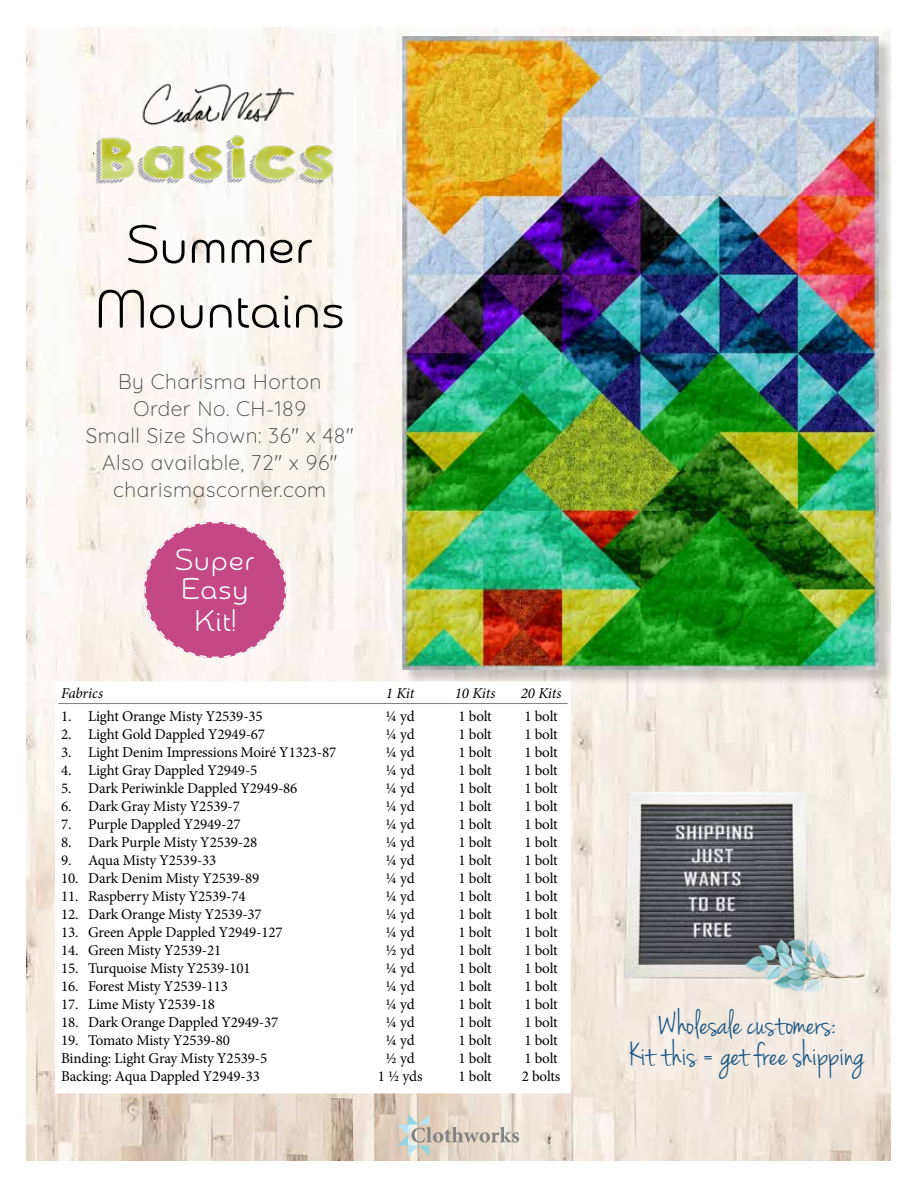
<style>
.page{position:relative;width:918px;height:1188px;background:#fff}
.page>*{position:absolute;margin:0;border:0;box-sizing:border-box;transform-origin:0 0}
.t1{font:300 54px/64.8px "Chennai";color:#000;text-align:center}
.t2{font:36px/31.5px "Jenna Sue";color:#1c5682;text-align:center}
.t3{font:300 30px/28.5px "Chennai";letter-spacing:.025em;color:#fff}
.t4{font:300 21px/27px "Quicksand";letter-spacing:.025em;color:#404040;text-align:center}
.t5{font:15px "Minion Pro";letter-spacing:-.01em;color:#000}
.t6{font:italic 15px "Minion Pro";letter-spacing:-.01em;color:#000}
</style>
<div class="page">
<img style="left:27px;top:27px;width:864px;height:1134px">
<div style="left:404px;top:37px;width:490px;height:648px;background:#000;opacity:.2"></div>
<img style="left:403px;top:37px;width:476px;height:633px">
<svg style="left:144px;top:521px;width:143px;height:138px;background:#d1729e"></svg>
<svg style="left:397px;top:1114px;width:122px;height:42px;background:#d5cfc3"></svg>
<div style="left:58px;top:684px;width:510px;height:406px;background:#fff"></div>
<hr style="left:58px;top:703px;width:510px;height:1px;background:#808080">
<img style="left:94px;top:131px;width:243px;height:59px">
<img style="left:136px;top:71px;width:159px;height:60px">
<img style="left:617px;top:782px;width:202px;height:211px">
<img style="left:746px;top:938px;width:119px;height:55px">
<h1 class="t1" style="left:95px;top:213px;width:251px">Summer<br>Mountains</h1>
<h3 class="t4" style="left:86px;top:366px;width:270px">By Charisma Horton<br>Order No. CH-189<br>Small Size Shown: 36" x 48"<br>Also available, 72" x 96" charismascorner.com</h3>
<h3 class="t3" style="left:175px;top:546px;width:81px">Super<br>Easy</h3>
<h3 class="t3" style="left:194px;top:607px;width:42px">Kit!</h3>
<p class="t6" style="left:61px;top:683px;width:44px">Fabrics</p>
<p class="t6" style="left:386px;top:683px;width:30px">1 Kit</p>
<p class="t6" style="left:455px;top:683px;width:42px">10 Kits</p>
<p class="t6" style="left:521px;top:683px;width:42px">20 Kits</p>
<p class="t5" style="left:61px;top:706px;width:203px">1. Light Orange Misty Y2539-35</p>
<p class="t5" style="left:386px;top:706px;width:31px">¼ yd</p>
<p class="t5" style="left:458px;top:706px;width:35px">1 bolt</p>
<p class="t5" style="left:524px;top:706px;width:35px">1 bolt</p>
<p class="t5" style="left:61px;top:724px;width:206px">2. Light Gold Dappled Y2949-67</p>
<p class="t5" style="left:386px;top:724px;width:31px">¼ yd</p>
<p class="t5" style="left:458px;top:724px;width:35px">1 bolt</p>
<p class="t5" style="left:524px;top:724px;width:35px">1 bolt</p>
<p class="t5" style="left:61px;top:742px;width:277px">3. Light Denim Impressions Moiré Y1323-87</p>
<p class="t5" style="left:386px;top:742px;width:31px">¼ yd</p>
<p class="t5" style="left:458px;top:742px;width:35px">1 bolt</p>
<p class="t5" style="left:524px;top:742px;width:35px">1 bolt</p>
<p class="t5" style="left:61px;top:760px;width:198px">4. Light Gray Dappled Y2949-5</p>
<p class="t5" style="left:386px;top:760px;width:31px">¼ yd</p>
<p class="t5" style="left:458px;top:760px;width:35px">1 bolt</p>
<p class="t5" style="left:524px;top:760px;width:35px">1 bolt</p>
<p class="t5" style="left:61px;top:778px;width:238px">5. Dark Periwinkle Dappled Y2949-86</p>
<p class="t5" style="left:386px;top:778px;width:31px">¼ yd</p>
<p class="t5" style="left:458px;top:778px;width:35px">1 bolt</p>
<p class="t5" style="left:524px;top:778px;width:35px">1 bolt</p>
<p class="t5" style="left:61px;top:796px;width:180px">6. Dark Gray Misty Y2539-7</p>
<p class="t5" style="left:386px;top:796px;width:31px">¼ yd</p>
<p class="t5" style="left:458px;top:796px;width:35px">1 bolt</p>
<p class="t5" style="left:524px;top:796px;width:35px">1 bolt</p>
<p class="t5" style="left:61px;top:814px;width:181px">7. Purple Dappled Y2949-27</p>
<p class="t5" style="left:386px;top:814px;width:31px">¼ yd</p>
<p class="t5" style="left:458px;top:814px;width:35px">1 bolt</p>
<p class="t5" style="left:524px;top:814px;width:35px">1 bolt</p>
<p class="t5" style="left:61px;top:832px;width:198px">8. Dark Purple Misty Y2539-28</p>
<p class="t5" style="left:386px;top:832px;width:31px">¼ yd</p>
<p class="t5" style="left:458px;top:832px;width:35px">1 bolt</p>
<p class="t5" style="left:524px;top:832px;width:35px">1 bolt</p>
<p class="t5" style="left:61px;top:850px;width:157px">9. Aqua Misty Y2539-33</p>
<p class="t5" style="left:386px;top:850px;width:31px">¼ yd</p>
<p class="t5" style="left:458px;top:850px;width:35px">1 bolt</p>
<p class="t5" style="left:524px;top:850px;width:35px">1 bolt</p>
<p class="t5" style="left:61px;top:868px;width:200px">10. Dark Denim Misty Y2539-89</p>
<p class="t5" style="left:386px;top:868px;width:31px">¼ yd</p>
<p class="t5" style="left:458px;top:868px;width:35px">1 bolt</p>
<p class="t5" style="left:524px;top:868px;width:35px">1 bolt</p>
<p class="t5" style="left:61px;top:886px;width:186px">11. Raspberry Misty Y2539-74</p>
<p class="t5" style="left:386px;top:886px;width:31px">¼ yd</p>
<p class="t5" style="left:458px;top:886px;width:35px">1 bolt</p>
<p class="t5" style="left:524px;top:886px;width:35px">1 bolt</p>
<p class="t5" style="left:61px;top:904px;width:202px">12. Dark Orange Misty Y2539-37</p>
<p class="t5" style="left:386px;top:904px;width:31px">¼ yd</p>
<p class="t5" style="left:458px;top:904px;width:35px">1 bolt</p>
<p class="t5" style="left:524px;top:904px;width:35px">1 bolt</p>
<p class="t5" style="left:61px;top:922px;width:223px">13. Green Apple Dappled Y2949-127</p>
<p class="t5" style="left:386px;top:922px;width:31px">¼ yd</p>
<p class="t5" style="left:458px;top:922px;width:35px">1 bolt</p>
<p class="t5" style="left:524px;top:922px;width:35px">1 bolt</p>
<p class="t5" style="left:61px;top:940px;width:162px">14. Green Misty Y2539-21</p>
<p class="t5" style="left:386px;top:940px;width:31px">½ yd</p>
<p class="t5" style="left:458px;top:940px;width:35px">1 bolt</p>
<p class="t5" style="left:524px;top:940px;width:35px">1 bolt</p>
<p class="t5" style="left:61px;top:958px;width:191px">15. Turquoise Misty Y2539-101</p>
<p class="t5" style="left:386px;top:958px;width:31px">¼ yd</p>
<p class="t5" style="left:458px;top:958px;width:35px">1 bolt</p>
<p class="t5" style="left:524px;top:958px;width:35px">1 bolt</p>
<p class="t5" style="left:61px;top:976px;width:168px">16. Forest Misty Y2539-113</p>
<p class="t5" style="left:386px;top:976px;width:31px">¼ yd</p>
<p class="t5" style="left:458px;top:976px;width:35px">1 bolt</p>
<p class="t5" style="left:524px;top:976px;width:35px">1 bolt</p>
<p class="t5" style="left:61px;top:994px;width:156px">17. Lime Misty Y2539-18</p>
<p class="t5" style="left:386px;top:994px;width:31px">¼ yd</p>
<p class="t5" style="left:458px;top:994px;width:35px">1 bolt</p>
<p class="t5" style="left:524px;top:994px;width:35px">1 bolt</p>
<p class="t5" style="left:61px;top:1012px;width:219px">18. Dark Orange Dappled Y2949-37</p>
<p class="t5" style="left:386px;top:1012px;width:31px">¼ yd</p>
<p class="t5" style="left:458px;top:1012px;width:35px">1 bolt</p>
<p class="t5" style="left:524px;top:1012px;width:35px">1 bolt</p>
<p class="t5" style="left:61px;top:1030px;width:170px">19. Tomato Misty Y2539-80</p>
<p class="t5" style="left:386px;top:1030px;width:31px">¼ yd</p>
<p class="t5" style="left:458px;top:1030px;width:35px">1 bolt</p>
<p class="t5" style="left:524px;top:1030px;width:35px">1 bolt</p>
<p class="t5" style="left:61px;top:1048px;width:208px">Binding: Light Gray Misty Y2539-5</p>
<p class="t5" style="left:386px;top:1048px;width:31px">½ yd</p>
<p class="t5" style="left:458px;top:1048px;width:35px">1 bolt</p>
<p class="t5" style="left:524px;top:1048px;width:35px">1 bolt</p>
<p class="t5" style="left:61px;top:1066px;width:200px">Backing: Aqua Dappled Y2949-33</p>
<p class="t5" style="left:378px;top:1066px;width:46px">1 ½ yds</p>
<p class="t5" style="left:458px;top:1066px;width:35px">1 bolt</p>
<p class="t5" style="left:522px;top:1066px;width:40px">2 bolts</p>
<h2 class="t2" style="left:629px;top:1009px;width:237px">Wholesale customers:<br>Kit this = get free shipping</h2>
</div>
